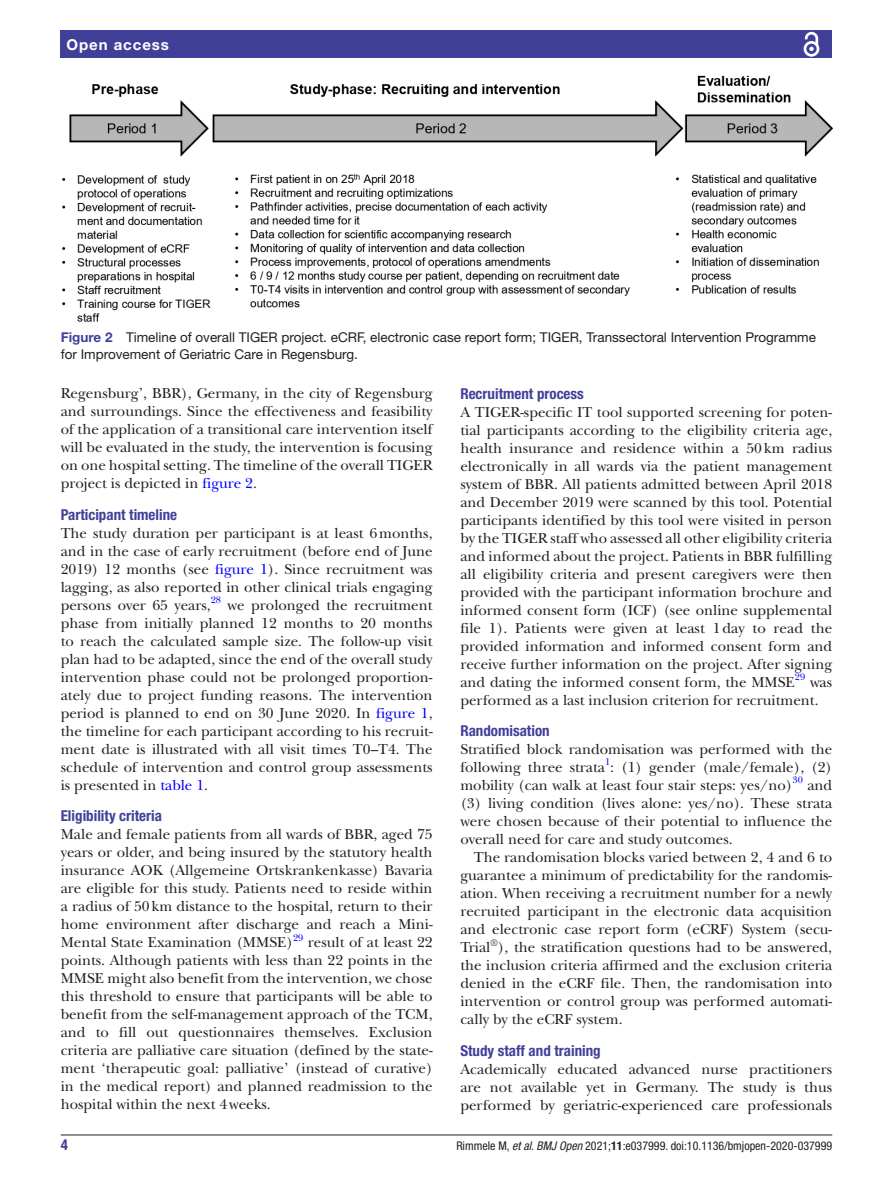
<style>
.page{position:relative;width:893px;height:1191px;background:#fff}
.page>*{position:absolute;margin:0;border:0;box-sizing:border-box;transform-origin:0 0}
.t1{font:15px/18px "New Baskerville";color:#231f20;text-align:justify}
.t2{font:700 condensed 15px "Helvetica Neue LT Std";color:#414099}
.t3{font:700 15px "Helvetica Neue LT Std";letter-spacing:.065em;color:#fff}
.t4{font:13.5px/16.2px "Helvetica Neue LT Std";color:#231f20}
.t5{font:condensed 12px "Helvetica Neue LT Std";color:#231f20}
.t6{font:9.9px "New Baskerville";color:#00f}
.t7{font:9.9px "New Baskerville";color:#231f20}
.s1{font-weight:700;color:#414099}
.s2{color:#00f}
.s3{font-style:italic}
.s4{font-weight:700}
</style>
<div class="page">
<hr style="left:61px;top:1134px;width:771px;height:1px;background:#231f20">
<div style="left:61px;top:31px;width:771px;height:27px;background:#414099"></div>
<svg style="left:803px;top:31px;width:17px;height:26px"></svg>
<img style="left:62px;top:75px;width:770px;height:247px">
<p class="t3" style="left:66px;top:35px;width:104px">Open access</p>
<p class="t4" style="left:61px;top:329px;width:757px"><span class="s1">Figure 2</span> Timeline of overall TIGER project. eCRF, electronic case report form; TIGER, Transsectoral Intervention Programme for Improvement of Geriatric Care in Regensburg.</p>
<p class="t1" style="left:61px;top:384px;width:373px">Regensburg’, BBR), Germany, in the city of Regensburg and surroundings. Since the effectiveness and feasibility of the application of a transitional care intervention itself will be evaluated in the study, the intervention is focusing on one hospital setting. The timeline of the overall TIGER project is depicted in <span class="s2">figure 2</span>.</p>
<p class="t2" style="left:61px;top:505px;width:118px">Participant timeline</p>
<p class="t1" style="left:61px;top:524px;width:373px">The study duration per participant is at least 6months, and in the case of early recruitment (before end of June 2019) 12 months (see <span class="s2">figure 1</span>). Since recruitment was lagging, as also reported in other clinical trials engaging persons over 65 years,</p>
<p class="t6" style="left:211px;top:594px;width:12px">28</p>
<p class="t1" style="left:61px;top:596px;width:373px;text-indent:167px">we prolonged the recruitment phase from initially planned 12 months to 20 months to reach the calculated sample size. The follow-up visit plan had to be adapted, since the end of the overall study intervention phase could not be prolonged proportion&shy;ately due to project funding reasons. The intervention period is planned to end on 30 June 2020. In <span class="s2">figure 1</span>, the timeline for each participant according to his recruit&shy;ment date is illustrated with all visit times T0–T4. The schedule of intervention and control group assessments is presented in <span class="s2">table 1</span>.</p>
<p class="t2" style="left:61px;top:807px;width:103px">Eligibility criteria</p>
<p class="t1" style="left:61px;top:825px;width:373px">Male and female patients from all wards of BBR, aged 75 years or older, and being insured by the statutory health insurance AOK (Allgemeine Ortskrankenkasse) Bavaria are eligible for this study. Patients need to reside within a radius of 50km distance to the hospital, return to their home environment after discharge and reach a Mini-Mental State Examination (MMSE)</p>
<p class="t6" style="left:293px;top:931px;width:12px">29</p>
<p class="t1" style="left:61px;top:933px;width:373px;text-indent:247px">result of at least 22 points. Although patients with less than 22 points in the MMSE might also benefit from the intervention, we chose this threshold to ensure that participants will be able to benefit from the self-management approach of the TCM, and to fill out questionnaires themselves. Exclusion criteria are palliative care situation (defined by the state&shy;ment ‘therapeutic goal: palliative’ (instead of curative) in the medical report) and planned readmission to the hospital within the next 4weeks.</p>
<p class="t2" style="left:460px;top:384px;width:125px">Recruitment process</p>
<p class="t1" style="left:460px;top:403px;width:373px">A TIGER-specific IT tool supported screening for poten&shy;tial participants according to the eligibility criteria age, health insurance and residence within a 50km radius electronically in all wards via the patient management system of BBR. All patients admitted between April 2018 and December 2019 were scanned by this tool. Potential participants identified by this tool were visited in person by the TIGER staff who assessed all other eligibility criteria and informed about the project. Patients in BBR fulfilling all eligibility criteria and present caregivers were then provided with the participant information brochure and informed consent form (ICF) (see online supplemental file 1). Patients were given at least 1day to read the provided information and informed consent form and receive further information on the project. After signing and dating the informed consent form, the MMSE</p>
<p class="t6" style="left:795px;top:671px;width:12px">29</p>
<p class="t1" style="left:460px;top:673px;width:373px;text-indent:350px">was performed as a last inclusion criterion for recruitment.</p>
<p class="t2" style="left:460px;top:722px;width:91px">Randomisation</p>
<p class="t1" style="left:460px;top:740px;width:373px">Stratified block randomisation was performed with the following three strata : (1) gender (male/female), (2)</p>
<p class="t6" style="left:605px;top:756px;width:7px">1</p>
<p class="t1" style="left:460px;top:776px;width:334px">mobility (can walk at least four stair steps: yes/no)</p>
<p class="t6" style="left:792px;top:774px;width:12px">30</p>
<p class="t1" style="left:460px;top:776px;width:373px;text-indent:347px">and (3) living condition (lives alone: yes/no). These strata were chosen because of their potential to influence the overall need for care and study outcomes.</p>
<p class="t1" style="left:460px;top:848px;width:373px;text-indent:14px">The randomisation blocks varied between 2, 4 and 6 to guarantee a minimum of predictability for the randomis&shy;ation. When receiving a recruitment number for a newly recruited participant in the electronic data acquisition and electronic case report form (eCRF) System (secu-Trial</p>
<p class="t7" style="left:490px;top:936px;width:9px">®</p>
<p class="t1" style="left:460px;top:938px;width:373px;text-indent:38px">), the stratification questions had to be answered, the inclusion criteria affirmed and the exclusion criteria denied in the eCRF file. Then, the randomisation into intervention or control group was performed automati&shy;cally by the eCRF system.</p>
<p class="t2" style="left:460px;top:1041px;width:142px">Study staff and training</p>
<p class="t1" style="left:460px;top:1060px;width:373px">Academically educated advanced nurse practitioners are not available yet in Germany. The study is thus performed by geriatric-experienced care professionals</p>
<p class="t2" style="left:61px;top:1135px;width:9px">4</p>
<p class="t5" style="left:456px;top:1138px;width:377px">Rimmele M, <span class="s3">et al</span>. <span class="s3">BMJ Open</span> 2021;<span class="s4">11</span>:e037999. doi:10.1136/bmjopen-2020-037999</p>
</div>
